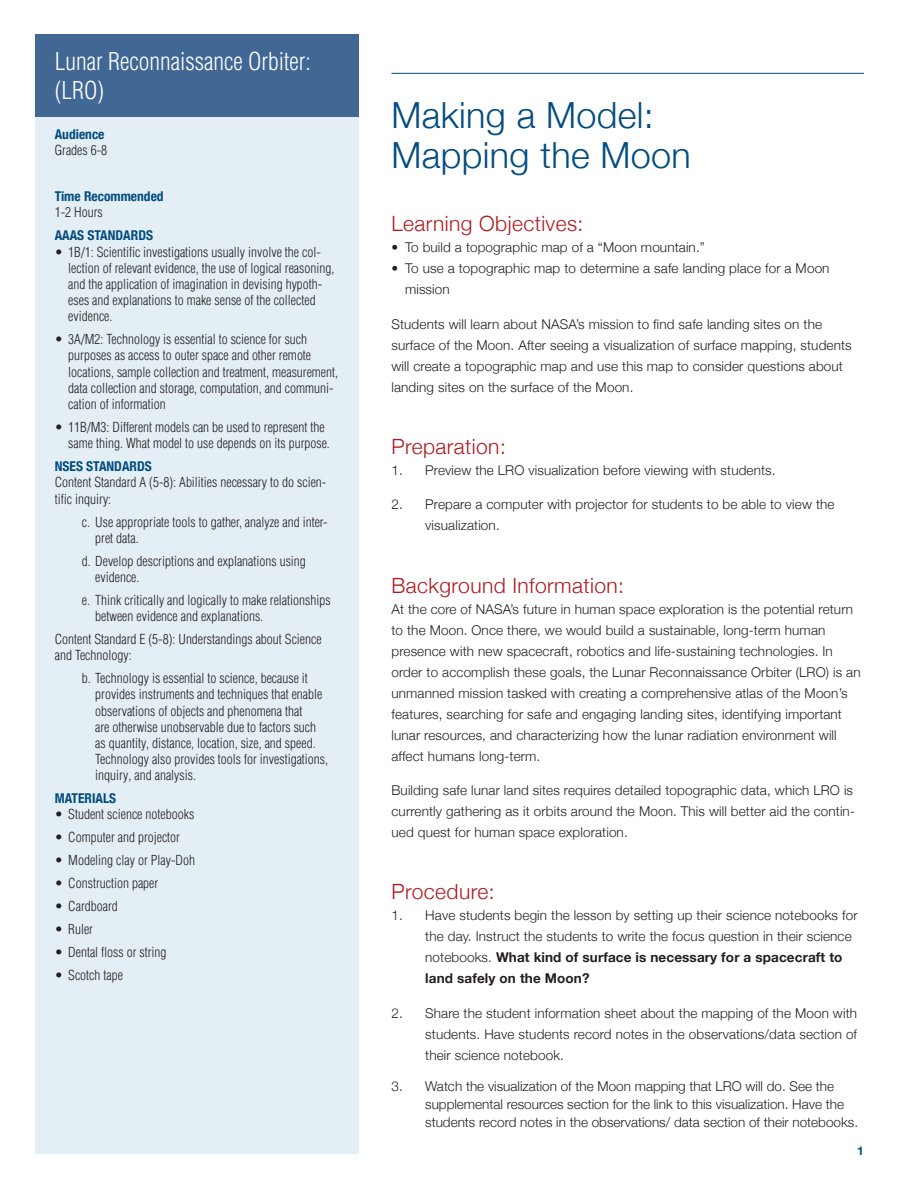
<style>
.page{position:relative;width:918px;height:1188px;background:#fff}
.page>*{position:absolute;margin:0;border:0;box-sizing:border-box;transform-origin:0 0}
.t1{font:300 36px/40.5px "Helvetica Neue";letter-spacing:.01em;color:#024c7f}
.t2{font:300 condensed 24px/28.8px "Helvetica LT Pro";color:#fff}
.SH1{font:300 21px "Helvetica Neue";letter-spacing:.02em;color:#ae1a1e}
.text_space_after{font:300 13.5px/21px "Helvetica Neue";letter-spacing:.01em;color:#231f20}
.t3{font:300 condensed 13.5px/16.2px "Helvetica LT Pro";color:#231f20}
.t4{font:700 condensed 13.5px/16.2px "Helvetica Neue";color:#024c7f}
.t5{font:700 12px "Helvetica Neue";color:#024c7f}
.s1{font-family:"Helvetica Neue";font-weight:700;color:#024c7f}
.s2{font-family:"Helvetica LT Pro";font-weight:300;color:#231f20}
.s3{font-weight:700}
</style>
<div class="page">
<hr style="left:392px;top:73px;width:472px;height:1px;background:#024c7f">
<div style="left:35px;top:106px;width:324px;height:1047px;background:#e4eff5"></div>
<div style="left:35px;top:35px;width:324px;height:82px;background:#416794"></div>
<p class="t2" style="left:55px;top:46px;width:257px">Lunar Reconnaissance Orbiter: (LRO)</p>
<p class="t3" style="left:55px;top:126px;width:54px"><span class="s1">Audience<br></span>Grades 6-8</p>
<p class="t4" style="left:55px;top:187px;width:110px">Time Recommended<br><span class="s2">1-2 Hours</span></p>
<p class="t4" style="left:55px;top:226px;width:100px">AAAS STANDARDS</p>
<p class="t3" style="left:68px;top:243px;width:268px;text-indent:-14px">• 1B/1: Scientific investigations usually involve the col&shy;lection of relevant evidence, the use of logical reasoning, and the application of imagination in devising hypoth&shy;eses and explanations to make sense of the collected evidence.</p>
<p class="t3" style="left:68px;top:331px;width:271px;text-indent:-14px">• 3A/M2: Technology is essential to science for such purposes as access to outer space and other remote locations, sample collection and treatment, measurement, data collection and storage, computation, and communi&shy;cation of information</p>
<p class="t3" style="left:68px;top:419px;width:263px;text-indent:-14px">• 11B/M3: Different models can be used to represent the same thing. What model to use depends on its purpose.</p>
<p class="t3" style="left:55px;top:458px;width:273px"><span class="s1">NSES STANDARDS<br></span>Content Standard A (5-8): Abilities necessary to do scien&shy;tific inquiry:</p>
<p class="t3" style="left:95px;top:513px;width:234px;text-indent:-14px">c. Use appropriate tools to gather, analyze and inter&shy;pret data.</p>
<p class="t3" style="left:95px;top:553px;width:212px;text-indent:-14px">d. Develop descriptions and explanations using evidence.</p>
<p class="t3" style="left:95px;top:592px;width:237px;text-indent:-14px">e. Think critically and logically to make relationships between evidence and explanations.</p>
<p class="t3" style="left:55px;top:631px;width:268px">Content Standard E (5-8): Understandings about Science and Technology:</p>
<p class="t3" style="left:95px;top:670px;width:234px;text-indent:-14px">b. Technology is essential to science, because it provides instruments and techniques that enable observations of objects and phenomena that<br>are otherwise unobservable due to factors such as quantity, distance, location, size, and speed.<br>Technology also provides tools for investigations, inquiry, and analysis.</p>
<p class="t4" style="left:55px;top:789px;width:63px">MATERIALS</p>
<p class="t3" style="left:55px;top:806px;width:141px">• Student science notebooks</p>
<p class="t3" style="left:55px;top:829px;width:127px">• Computer and projector</p>
<p class="t3" style="left:55px;top:852px;width:142px">• Modeling clay or Play-Doh</p>
<p class="t3" style="left:55px;top:875px;width:105px">• Construction paper</p>
<p class="t3" style="left:55px;top:898px;width:65px">• Cardboard</p>
<p class="t3" style="left:55px;top:921px;width:40px">• Ruler</p>
<p class="t3" style="left:55px;top:944px;width:113px">• Dental floss or string</p>
<p class="t3" style="left:55px;top:967px;width:70px">• Scotch tape</p>
<p class="t1" style="left:392px;top:93px;width:301px">Making a Model:<br>Mapping the Moon</p>
<p class="SH1" style="left:392px;top:207px;width:193px">Learning Objectives:</p>
<p class="text_space_after" style="left:392px;top:236px;width:315px">• To build a topographic map of a “Moon mountain.”</p>
<p class="text_space_after" style="left:405px;top:257px;width:426px;text-indent:-14px">• To use a topographic map to determine a safe landing place for a Moon mission</p>
<p class="text_space_after" style="left:392px;top:313px;width:462px">Students will learn about NASA’s mission to find safe landing sites on the surface of the Moon. After seeing a visualization of surface mapping, students will create a topographic map and use this map to consider questions about landing sites on the surface of the Moon.</p>
<p class="SH1" style="left:392px;top:430px;width:116px">Preparation:</p>
<p class="text_space_after" style="left:392px;top:459px;width:386px">1. Preview the LRO visualization before viewing with students.</p>
<p class="text_space_after" style="left:425px;top:493px;width:411px;text-indent:-34px">2. Prepare a computer with projector for students to be able to view the visualization.</p>
<p class="SH1" style="left:392px;top:568px;width:234px">Background Information:</p>
<p class="text_space_after" style="left:392px;top:598px;width:471px">At the core of NASA’s future in human space exploration is the potential return to the Moon. Once there, we would build a sustainable, long-term human presence with new spacecraft, robotics and life-sustaining technologies. In order to accomplish these goals, the Lunar Reconnaissance Orbiter (LRO) is an unmanned mission tasked with creating a comprehensive atlas of the Moon’s features, searching for safe and engaging landing sites, identifying important lunar resources, and characterizing how the lunar radiation environment will affect humans long-term.</p>
<p class="text_space_after" style="left:392px;top:779px;width:465px">Building safe lunar land sites requires detailed topographic data, which LRO is currently gathering as it orbits around the Moon. This will better aid the contin&shy;ued quest for human space exploration.</p>
<p class="SH1" style="left:392px;top:875px;width:105px">Procedure:</p>
<p class="text_space_after" style="left:425px;top:904px;width:434px;text-indent:-34px">1. Have students begin the lesson by setting up their science notebooks for the day. Instruct the students to write the focus question in their science notebooks. <span class="s3">What kind of surface is necessary for a spacecraft to land safely on the Moon?</span></p>
<p class="text_space_after" style="left:425px;top:1002px;width:433px;text-align:justify;text-indent:-34px">2. Share the student information sheet about the mapping of the Moon with students. Have students record notes in the observations/data section of their science notebook.</p>
<p class="text_space_after" style="left:425px;top:1077px;width:434px;line-height:18px;text-indent:-34px">3. Watch the visualization of the Moon mapping that LRO will do. See the supplemental resources section for the link to this visualization. Have the students record notes in the observations/ data section of their notebooks.</p>
<p class="t5" style="left:857px;top:1140px;width:8px">1</p>
</div>
